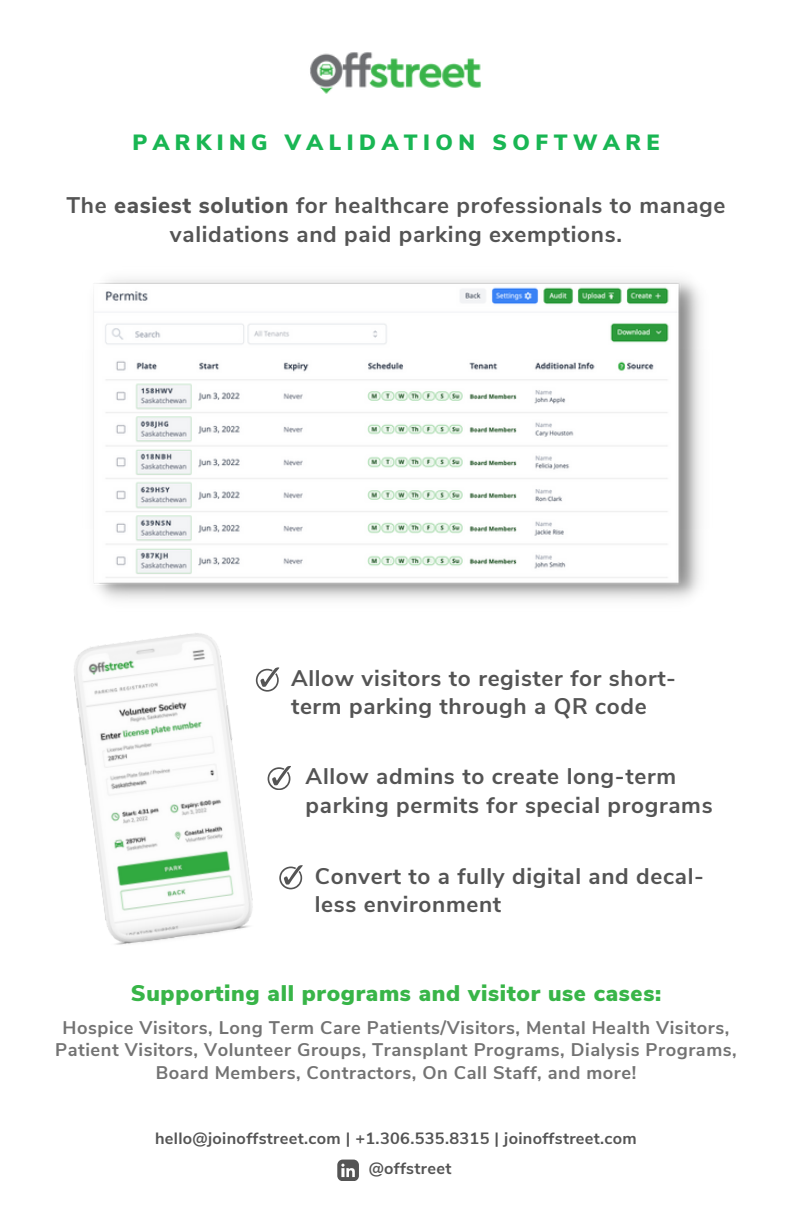
<style>
.page{position:relative;width:792px;height:1224px;background:#fff}
.page>*{position:absolute;margin:0;border:0;box-sizing:border-box;transform-origin:0 0}
.t1{font:700 22.6px/28.4px "Nunito Sans";letter-spacing:.03em;color:#545454}
.t2{font:900 22.6px "Nunito Sans";letter-spacing:.03em;color:#38b548}
.t3{font:900 22px "Nunito Sans";letter-spacing:.25em;color:#19b653}
.t4{font:700 18.2px/22.4px "Nunito Sans";letter-spacing:.03em;color:#737373;text-align:center}
.t5{font:700 16.4px "Nunito Sans";letter-spacing:.02em;color:#545454}
.s1{font-weight:800}
</style>
<div class="page">
<img style="left:310px;top:52px;width:171px;height:42px">
<img style="left:93px;top:279px;width:608px;height:321px">
<img style="left:74px;top:633px;width:194px;height:312px">
<svg style="left:256px;top:667px;width:23px;height:24px"></svg>
<svg style="left:268px;top:766px;width:23px;height:24px"></svg>
<svg style="left:279px;top:865px;width:24px;height:24px"></svg>
<svg style="left:337px;top:1160px;width:21px;height:21px"></svg>
<p class="t3" style="left:132px;top:128px;width:529px">PARKING VALIDATION SOFTWARE</p>
<p class="t1" style="left:66px;top:192px;width:661px;text-align:center">The <span class="s1">easiest solution</span> for healthcare professionals to manage validations and paid parking exemptions.</p>
<p class="t1" style="left:291px;top:664px;width:387px">Allow visitors to register for short&shy;term parking through a QR code</p>
<p class="t1" style="left:306px;top:763px;width:408px">Allow admins to create long-term parking permits for special programs</p>
<p class="t1" style="left:315px;top:862px;width:391px">Convert to a fully digital and decal&shy;less environment</p>
<p class="t2" style="left:131px;top:978px;width:532px">Supporting all programs and visitor use cases:</p>
<p class="t4" style="left:55px;top:1017px;width:683px">Hospice Visitors, Long Term Care Patients/Visitors, Mental Health Visitors,<br>Patient Visitors, Volunteer Groups, Transplant Programs, Dialysis Programs,<br>Board Members, Contractors, On Call Staff, and more!</p>
<p class="t5" style="left:155px;top:1127px;width:483px">hello@joinoffstreet.com | +1.306.535.8315 | joinoffstreet.com</p>
<p class="t5" style="left:369px;top:1158px;width:84px">@offstreet</p>
</div>
